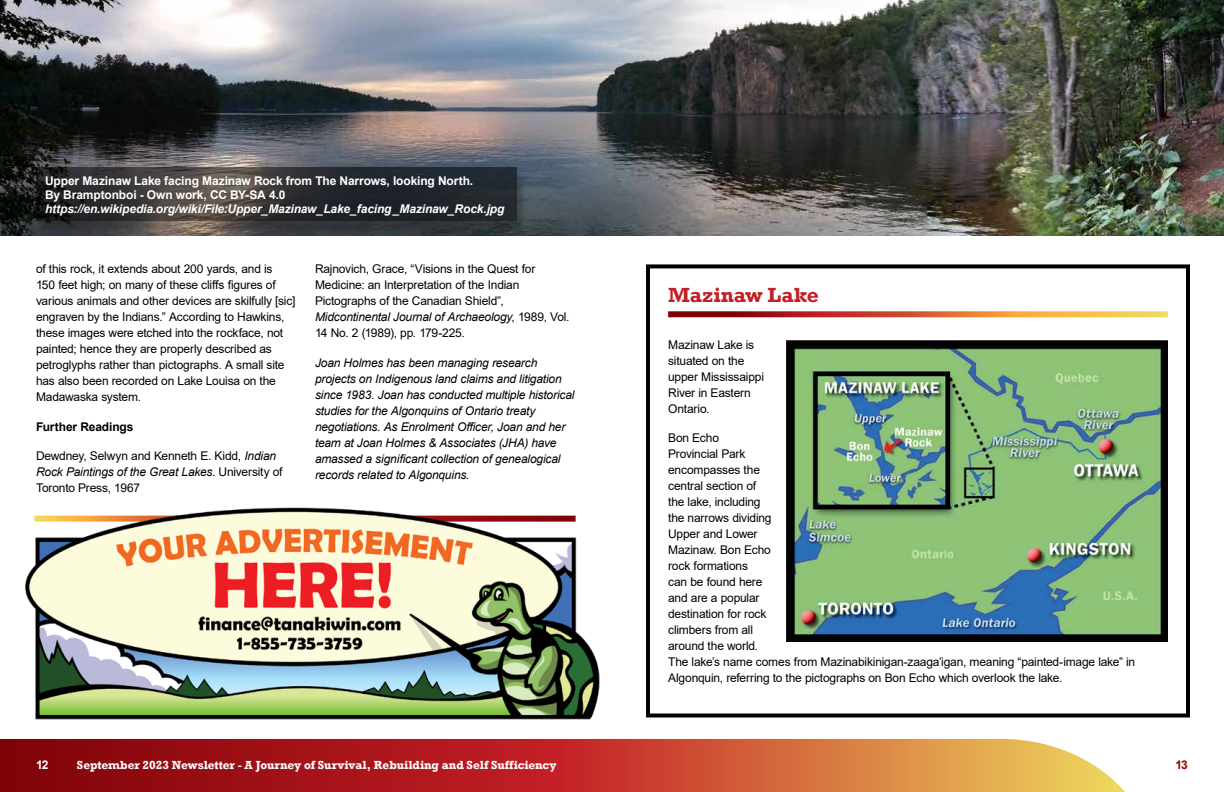
<style>
.page{position:relative;width:1224px;height:792px;background:#fff}
.page>*{position:absolute;margin:0;border:0;box-sizing:border-box;transform-origin:0 0}
.t1{font:700 21px "Rockwell";color:#c31f26}
.t2{font:12px/16px "Arial";letter-spacing:-.015em;color:#000}
.t3{font:italic 12px/16px "Arial";letter-spacing:-.015em;color:#000}
.t4{font:700 12px/14px "Arial";letter-spacing:-.01em;color:#fff}
.t5{font:italic 700 12px "Arial";letter-spacing:-.01em;color:#fff}
.t6{font:700 12px "Rockwell";letter-spacing:-.005em;color:#fff}
.t7{font:700 12px "Arial";letter-spacing:-.01em;color:#000}
.t8{font:700 12px "Arial";color:#8c0000}
.s1{font-style:italic}
</style>
<div class="page">
<img style="left:0;top:0;width:1224px;height:236px">
<div style="left:646px;top:264px;width:544px;height:454px;border:4px solid #000"></div>
<svg style="left:668px;top:311px;width:500px;height:6px;background:#cd6a39"></svg>
<img style="left:786px;top:340px;width:382px;height:301px">
<img style="left:25px;top:507px;width:575px;height:213px">
<div style="left:35px;top:170px;width:493px;height:65px;background:#000;opacity:.4"></div>
<svg style="left:36px;top:167px;width:481px;height:54px;background:#303032"></svg>
<svg style="left:0;top:739px;width:1125px;height:53px;background:#bd4832"></svg>
<p class="t4" style="left:45px;top:174px;width:430px">Upper Mazinaw Lake facing Mazinaw Rock from The Narrows, looking North.<br>By Bramptonboi - Own work, CC BY-SA 4.0</p>
<p class="t5" style="left:45px;top:201px;width:461px">https://en.wikipedia.org/wiki/File:Upper_Mazinaw_Lake_facing_Mazinaw_Rock.jpg</p>
<p class="t2" style="left:36px;top:261px;width:261px">of this rock, it extends about 200 yards, and is<br>150 feet high; on many of these cliffs figures of various animals and other devices are skilfully [sic] engraven by the Indians.” According to Hawkins, these images were etched into the rockface, not painted; hence they are properly described as petroglyphs rather than pictographs. A small site has also been recorded on Lake Louisa on the Madawaska system.</p>
<p class="t7" style="left:36px;top:418px;width:99px">Further Readings</p>
<p class="t2" style="left:36px;top:448px;width:248px">Dewdney, Selwyn and Kenneth E. Kidd, <span class="s1">Indian<br>Rock Paintings of the Great Lakes</span>. University of<br>Toronto Press, 1967</p>
<p class="t2" style="left:315px;top:261px;width:256px">Rajnovich, Grace, “Visions in the Quest for Medicine: an Interpretation of the Indian Pictographs of the Canadian Shield”, <span class="s1">Midcontinental Journal of Archaeology</span>, 1989, Vol.<br>14 No. 2 (1989), pp. 179-225.</p>
<p class="t3" style="left:315px;top:355px;width:261px">Joan Holmes has been managing research projects on Indigenous land claims and litigation since 1983. Joan has conducted multiple historical studies for the Algonquins of Ontario treaty negotiations. As Enrolment Officer, Joan and her team at Joan Holmes &amp; Associates (JHA) have amassed a significant collection of genealogical records related to Algonquins.</p>
<h1 class="t1" style="left:668px;top:283px;width:152px">Mazinaw Lake</h1>
<p class="t2" style="left:668px;top:337px;width:97px">Mazinaw Lake is situated on the upper Mississaippi<br>River in Eastern<br>Ontario.</p>
<p class="t2" style="left:668px;top:430px;width:469px">Bon Echo<br>Provincial Park<br>encompasses the<br>central section of<br>the lake, including<br>the narrows dividing<br>Upper and Lower<br>Mazinaw. Bon Echo<br>rock formations<br>can be found here<br>and are a popular<br>destination for rock<br>climbers from all<br>around the world.<br>The lake’s name comes from Mazinabikinigan-zaaga’igan, meaning “painted-image lake” in<br>Algonquin, referring to the pictographs on Bon Echo which overlook the lake.</p>
<p class="t4" style="left:36px;top:758px;width:14px">12</p>
<p class="t6" style="left:77px;top:758px;width:481px">September 2023 Newsletter - A Journey of Survival, Rebuilding and Self Sufficiency</p>
<p class="t8" style="left:1175px;top:757px;width:14px">13</p>
</div>
